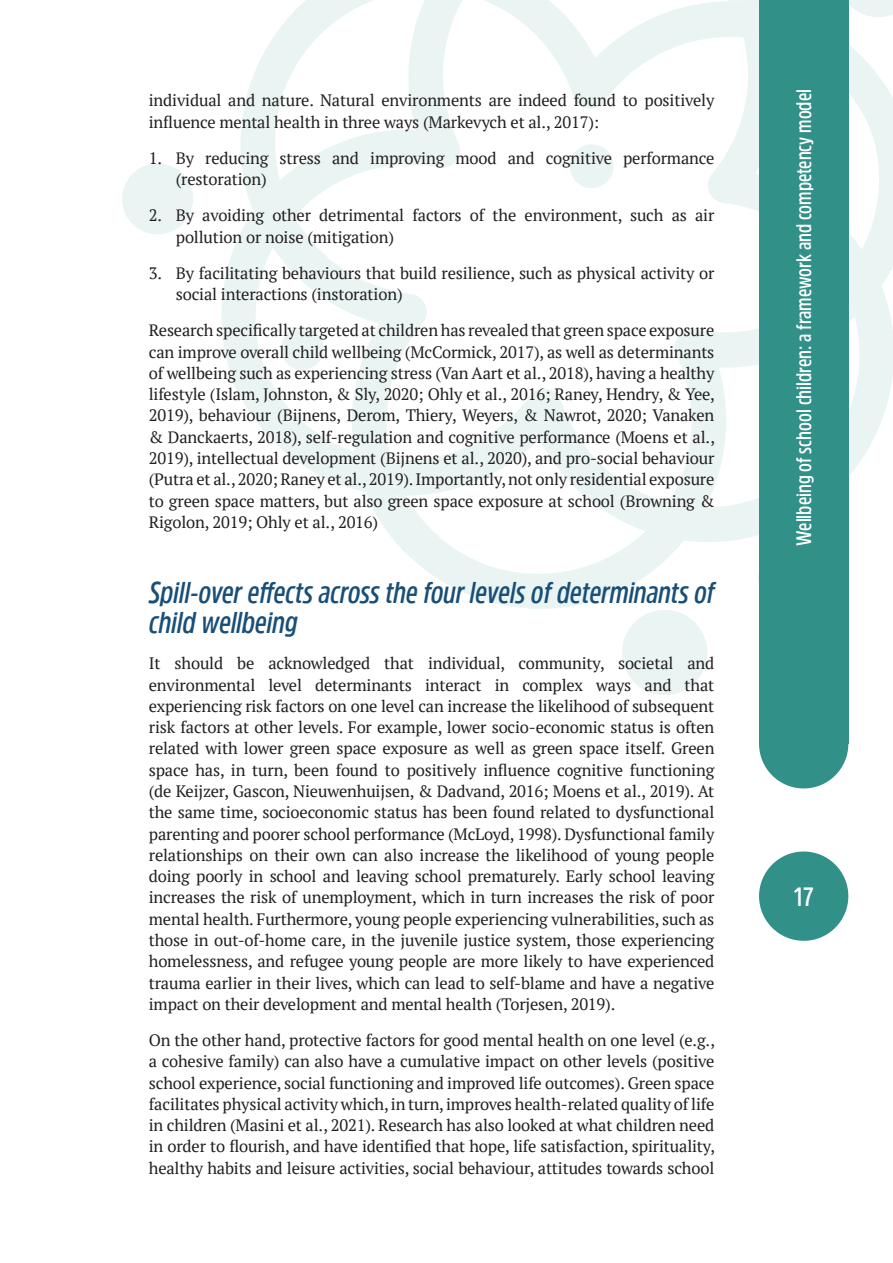
<style>
.page{position:relative;width:893px;height:1263px;background:#fff}
.page>*{position:absolute;margin:0;border:0;box-sizing:border-box;transform-origin:0 0}
.Title_small{font:italic 600 30px/30.3px "Amsi Pro Cond";color:#184e78}
.t1{font:600 26.4px "Amsi Pro Cond";color:#fff}
.t2{font:600 21px "Amsi Pro Cond";color:#fff}
.Paragraph_eng{font:16.5px/21.3px "PT Serif";letter-spacing:-.01em;color:#231f20}
</style>
<div class="page">
<svg style="left:122px;top:163px;width:71px;height:71px"></svg>
<svg style="left:622px;top:632px;width:85px;height:63px"></svg>
<svg style="left:222px;top:0;width:671px;height:632px"></svg>
<div style="left:759px;top:0;width:89px;height:744px;background:#319088"></div>
<div style="left:759px;top:851px;width:89px;height:90px;background:#319088;border-radius:50%"></div>
<div style="left:759px;top:699px;width:89px;height:89px;background:#319088;border-radius:50%"></div>
<p class="Paragraph_eng" style="left:149px;top:90px;width:567px">individual and nature. Natural environments are indeed found to positively influence mental health in three ways (Markevych et al., 2017):</p>
<p class="Paragraph_eng" style="left:176px;top:147px;width:540px;text-indent:-27px">1. By reducing stress and improving mood and cognitive performance (restoration)</p>
<p class="Paragraph_eng" style="left:176px;top:205px;width:540px;text-indent:-27px">2. By avoiding other detrimental factors of the environment, such as air pollution or noise (mitigation)</p>
<p class="Paragraph_eng" style="left:176px;top:262px;width:540px;text-indent:-27px">3. By facilitating behaviours that build resilience, such as physical activity or social interactions (instoration)</p>
<p class="Paragraph_eng" style="left:149px;top:320px;width:568px;text-align:justify">Research specifically targeted at children has revealed that green space exposure can improve overall child wellbeing (McCormick, 2017), as well as determinants of wellbeing such as experiencing stress (Van Aart et al., 2018), having a healthy lifestyle (Islam, Johnston, &amp; Sly, 2020; Ohly et al., 2016; Raney, Hendry, &amp; Yee, 2019), behaviour (Bijnens, Derom, Thiery, Weyers, &amp; Nawrot, 2020; Vanaken &amp; Danckaerts, 2018), self-regulation and cognitive performance (Moens et al., 2019), intellectual development (Bijnens et al., 2020), and pro-social behaviour (Putra et al., 2020; Raney et al., 2019). Importantly, not only residential exposure to green space matters, but also green space exposure at school (Browning &amp; Rigolon, 2019; Ohly et al., 2016)</p>
<p class="Title_small" style="left:149px;top:576px;width:567px">Spill-over effects across the four levels of determinants of child wellbeing</p>
<p class="Paragraph_eng" style="left:149px;top:652px;width:567px;text-align:justify">It should be acknowledged that individual, community, societal and environmental level determinants interact in complex ways and that experiencing risk factors on one level can increase the likelihood of subsequent risk factors at other levels. For example, lower socio-economic status is often related with lower green space exposure as well as green space itself. Green space has, in turn, been found to positively influence cognitive functioning (de Keijzer, Gascon, Nieuwenhuijsen, &amp; Dadvand, 2016; Moens et al., 2019). At the same time, socioeconomic status has been found related to dysfunctional parenting and poorer school performance (McLoyd, 1998). Dysfunctional family relationships on their own can also increase the likelihood of young people doing poorly in school and leaving school prematurely. Early school leaving increases the risk of unemployment, which in turn increases the risk of poor mental health. Furthermore, young people experiencing vulnerabilities, such as those in out-of-home care, in the juvenile justice system, those experiencing homelessness, and refugee young people are more likely to have experienced trauma earlier in their lives, which can lead to self-blame and have a negative impact on their development and mental health (Torjesen, 2019).</p>
<p class="Paragraph_eng" style="left:149px;top:1029px;width:568px;text-align:justify">On the other hand, protective factors for good mental health on one level (e.g., a cohesive family) can also have a cumulative impact on other levels (positive school experience, social functioning and improved life outcomes). Green space facilitates physical activity which, in turn, improves health-related quality of life in children (Masini et al., 2021). Research has also looked at what children need in order to flourish, and have identified that hope, life satisfaction, spirituality, healthy habits and leisure activities, social behaviour, attitudes towards school</p>
<p class="t2" style="left:789px;top:546px;width:458px;rotate:-90deg">Wellbeing of school children: a framework and competency model</p>
<h2 class="t1" style="left:794px;top:878px;width:21px">17</h2>
</div>
